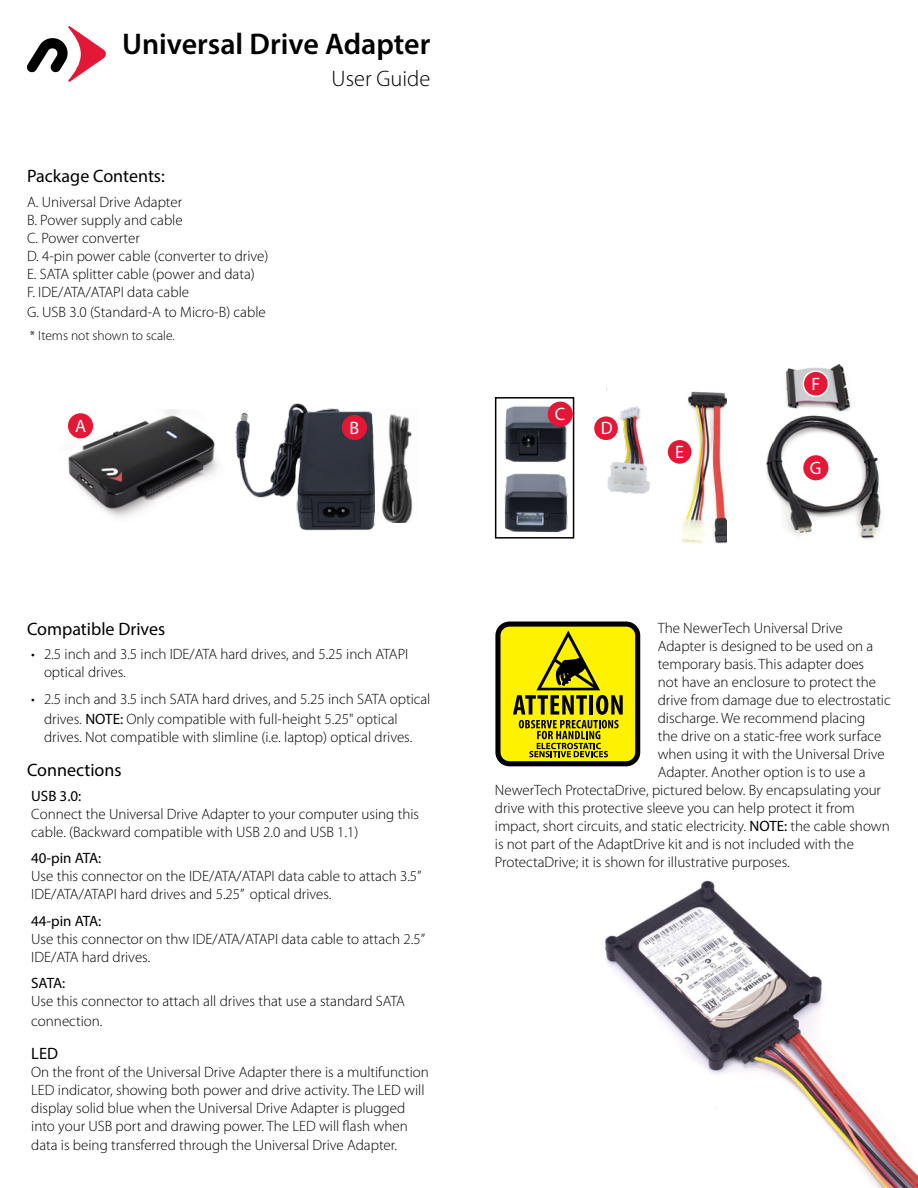
<style>
.page{position:relative;width:918px;height:1188px;background:#fff}
.page>*{position:absolute;margin:0;border:0;box-sizing:border-box;transform-origin:0 0}
.Paragraph_Style_1{font:600 30px "Myriad Pro";color:#000}
.Paragraph_Style_1-2{font:300 22.5px "Myriad Pro";color:#000}
.Paragraph_Style_1-3{font:18px "Myriad Pro";color:#000}
.t1{font:18px "Myriad Pro";color:#fff}
.Paragraph_Style_1-4{font:16.5px "Myriad Pro";color:#000}
.Paragraph_Style_1-5{font:300 15px/18px "Myriad Pro";color:#000}
.Paragraph_Style_1-6{font:15px "Myriad Pro";color:#000}
.Paragraph_Style_1-7{font:300 13.5px "Myriad Pro";color:#000}
.s1{font-weight:400}
</style>
<div class="page">
<img style="left:682px;top:391px;width:45px;height:153px">
<div style="left:678px;top:410px;width:15px;height:79px;background:#fff"></div>
<div style="left:495px;top:397px;width:79px;height:142px;border:2px solid #000"></div>
<img style="left:766px;top:364px;width:116px;height:176px">
<img style="left:68px;top:409px;width:150px;height:108px">
<div style="left:498px;top:624px;width:140px;height:140px;background:#fff200;border-radius:12px"></div>
<div style="left:495px;top:622px;width:145px;height:144px;border:5px solid #000;border-radius:12px"></div>
<svg style="left:513px;top:630px;width:110px;height:127px"></svg>
<svg style="left:26px;top:26px;width:80px;height:56px"></svg>
<img style="left:235px;top:403px;width:140px;height:128px">
<img style="left:504px;top:402px;width:70px;height:63px">
<img style="left:496px;top:471px;width:78px;height:67px">
<img style="left:607px;top:389px;width:44px;height:105px">
<div style="left:68px;top:413px;width:25px;height:25px;background:#e31837;border-radius:50%"></div>
<div style="left:342px;top:415px;width:25px;height:25px;background:#e31837;border-radius:50%"></div>
<div style="left:548px;top:402px;width:25px;height:25px;background:#e31837;border-radius:50%"></div>
<div style="left:593px;top:416px;width:26px;height:25px;background:#e31837;border-radius:50%"></div>
<div style="left:593px;top:415px;width:26px;height:27px;border:2px solid #fff;border-radius:50%"></div>
<div style="left:667px;top:439px;width:25px;height:25px;background:#e31837;border-radius:50%"></div>
<div style="left:666px;top:439px;width:27px;height:26px;border:2px solid #fff;border-radius:50%"></div>
<div style="left:803px;top:371px;width:25px;height:25px;background:#e31837;border-radius:50%"></div>
<div style="left:803px;top:370px;width:26px;height:27px;border:2px solid #fff;border-radius:50%"></div>
<img style="left:381px;top:414px;width:32px;height:109px">
<img style="left:604px;top:880px;width:314px;height:308px">
<div style="left:803px;top:455px;width:25px;height:25px;background:#e31837;border-radius:50%"></div>
<p class="Paragraph_Style_1" style="left:122px;top:25px;width:310px">Universal Drive Adapter</p>
<p class="Paragraph_Style_1-2" style="left:332px;top:66px;width:100px">User Guide</p>
<p class="Paragraph_Style_1-3" style="left:27px;top:165px;width:139px">Package Contents:</p>
<p class="Paragraph_Style_1-5" style="left:27px;top:193px;width:157px">A. Universal Drive Adapter</p>
<p class="Paragraph_Style_1-5" style="left:27px;top:211px;width:157px">B. Power supply and cable<br>C. Power converter</p>
<p class="Paragraph_Style_1-5" style="left:27px;top:247px;width:243px">D. 4-pin power cable (converter to drive)</p>
<p class="Paragraph_Style_1-5" style="left:27px;top:265px;width:229px">E. SATA splitter cable (power and data)</p>
<p class="Paragraph_Style_1-5" style="left:27px;top:283px;width:164px">F. IDE/ATA/ATAPI data cable</p>
<p class="Paragraph_Style_1-5" style="left:27px;top:303px;width:240px">G. USB 3.0 (Standard-A to Micro-B) cable</p>
<p class="Paragraph_Style_1-7" style="left:30px;top:328px;width:146px">* Items not shown to scale.</p>
<p class="t1" style="left:75px;top:414px;width:13px">A</p>
<p class="t1" style="left:350px;top:416px;width:11px">B</p>
<p class="Paragraph_Style_1-3" style="left:27px;top:617px;width:140px">Compatible Drives</p>
<p class="Paragraph_Style_1-5" style="left:44px;top:646px;width:366px;text-indent:-13px">• 2.5 inch and 3.5 inch IDE/ATA hard drives, and 5.25 inch ATAPI optical drives.</p>
<p class="Paragraph_Style_1-5" style="left:44px;top:689px;width:388px;line-height:19.8px;text-indent:-13px">• 2.5 inch and 3.5 inch SATA hard drives, and 5.25 inch SATA optical drives. <span class="s1">NOTE:</span> Only compatible with full-height 5.25" optical</p>
<p class="Paragraph_Style_1-5" style="left:44px;top:728px;width:370px">drives. Not compatible with slimline (i.e. laptop) optical drives.</p>
<p class="Paragraph_Style_1-3" style="left:27px;top:759px;width:96px">Connections</p>
<p class="Paragraph_Style_1-6" style="left:31px;top:786px;width:52px">USB 3.0:</p>
<p class="Paragraph_Style_1-5" style="left:31px;top:805px;width:389px">Connect the Universal Drive Adapter to your computer using this cable. (Backward compatible with USB 2.0 and USB 1.1)</p>
<p class="Paragraph_Style_1-6" style="left:31px;top:849px;width:72px">40-pin ATA:</p>
<p class="Paragraph_Style_1-5" style="left:31px;top:867px;width:392px">Use this connector on the IDE/ATA/ATAPI data cable to attach 3.5”<br>IDE/ATA/ATAPI hard drives and 5.25” optical drives.</p>
<p class="Paragraph_Style_1-6" style="left:31px;top:911px;width:72px">44-pin ATA:</p>
<p class="Paragraph_Style_1-5" style="left:31px;top:930px;width:395px">Use this connector on thw IDE/ATA/ATAPI data cable to attach 2.5”<br>IDE/ATA hard drives.</p>
<p class="Paragraph_Style_1-6" style="left:31px;top:974px;width:36px">SATA:</p>
<p class="Paragraph_Style_1-5" style="left:31px;top:992px;width:375px;line-height:19.8px">Use this connector to attach all drives that use a standard SATA connection.</p>
<p class="Paragraph_Style_1-4" style="left:31px;top:1043px;width:28px">LED</p>
<p class="Paragraph_Style_1-5" style="left:31px;top:1063px;width:399px">On the front of the Universal Drive Adapter there is a multifunction LED indicator, showing both power and drive activity. The LED will display solid blue when the Universal Drive Adapter is plugged into your USB port and drawing power. The LED will flash when</p>
<p class="Paragraph_Style_1-5" style="left:31px;top:1137px;width:367px">data is being transferred through the Universal Drive Adapter.</p>
<p class="t1" style="left:555px;top:403px;width:12px">C</p>
<p class="t1" style="left:601px;top:417px;width:13px">D</p>
<p class="t1" style="left:675px;top:441px;width:10px">E</p>
<p class="t1" style="left:811px;top:373px;width:10px">F</p>
<p class="t1" style="left:810px;top:457px;width:13px">G</p>
<p class="Paragraph_Style_1-5" style="left:658px;top:619px;width:187px">The NewerTech Universal Drive</p>
<p class="Paragraph_Style_1-5" style="left:658px;top:637px;width:217px">Adapter is designed to be used on a</p>
<p class="Paragraph_Style_1-5" style="left:658px;top:655px;width:208px">temporary basis. This adapter does</p>
<p class="Paragraph_Style_1-5" style="left:658px;top:673px;width:220px">not have an enclosure to protect the</p>
<p class="Paragraph_Style_1-5" style="left:658px;top:691px;width:235px">drive from damage due to electrostatic</p>
<p class="Paragraph_Style_1-5" style="left:658px;top:709px;width:209px">discharge. We recommend placing</p>
<p class="Paragraph_Style_1-5" style="left:658px;top:727px;width:225px">the drive on a static-free work surface</p>
<p class="Paragraph_Style_1-5" style="left:658px;top:745px;width:228px">when using it with the Universal Drive</p>
<p class="Paragraph_Style_1-5" style="left:658px;top:763px;width:209px">Adapter. Another option is to use a</p>
<p class="Paragraph_Style_1-5" style="left:495px;top:781px;width:388px">NewerTech ProtectaDrive, pictured below. By encapsulating your</p>
<p class="Paragraph_Style_1-5" style="left:495px;top:799px;width:361px">drive with this protective sleeve you can help protect it from</p>
<p class="Paragraph_Style_1-5" style="left:495px;top:817px;width:396px">impact, short circuits, and static electricity. <span class="s1">NOTE:</span> the cable shown</p>
<p class="Paragraph_Style_1-5" style="left:495px;top:835px;width:361px">is not part of the AdaptDrive kit and is not included with the</p>
<p class="Paragraph_Style_1-5" style="left:495px;top:853px;width:296px">ProtectaDrive; it is shown for illustrative purposes.</p>
</div>
